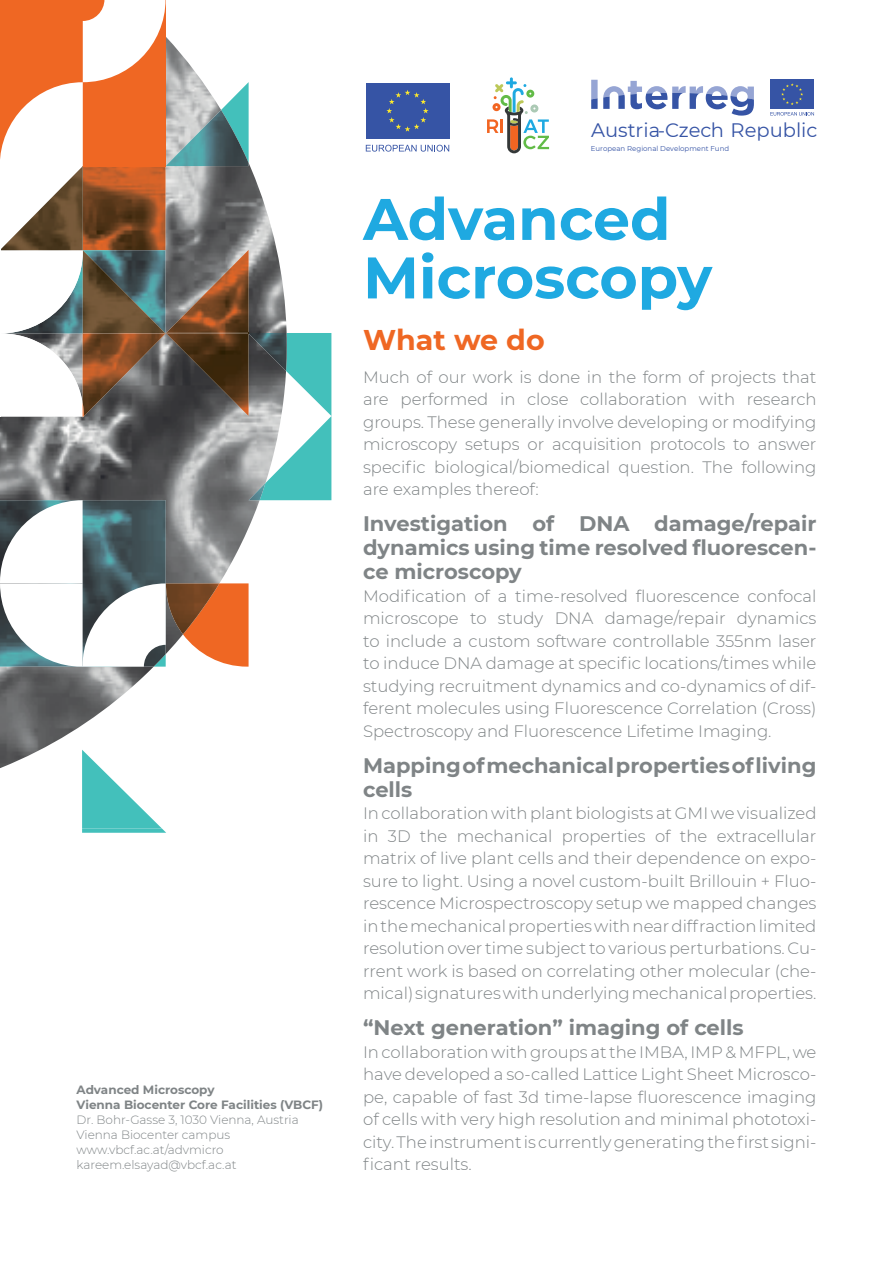
<style>
.page{position:relative;width:893px;height:1263px;background:#fff}
.page>*{position:absolute;margin:0;border:0;box-sizing:border-box;transform-origin:0 0}
.t1{font:700 58.5px/58.5px "Montserrat";color:#1fa9e1}
.t2{font:700 28.5px "Montserrat";color:#ef6723}
.t3{font:700 21px/24px "Montserrat";color:#7f8486;text-align:justify}
.t4{font:19.5px "Montserrat";color:#3654a5}
.t5{font:300 16.5px/22.5px "Montserrat";color:#7f8486;text-align:justify}
.t6{font:300 12px/15px "Montserrat";color:#7f8486}
.t7{font:700 12px/15px "Montserrat";color:#7f8486}
.t8{font:7.05px "Montserrat";color:#3654a5}
</style>
<div class="page">
<svg style="left:591px;top:80px;width:163px;height:36px"></svg>
<svg style="left:770px;top:79px;width:44px;height:37px"></svg>
<svg style="left:487px;top:77px;width:62px;height:76px"></svg>
<svg style="left:365px;top:83px;width:85px;height:69px"></svg>
<img style="left:0;top:166px;width:271px;height:488px">
<img style="left:166px;top:250px;width:83px;height:83px">
<svg style="left:0;top:500px;width:166px;height:167px"></svg>
<svg style="left:183px;top:583px;width:66px;height:84px"></svg>
<img style="left:166px;top:583px;width:53px;height:51px">
<img style="left:166px;top:333px;width:83px;height:83px">
<img style="left:83px;top:416px;width:83px;height:2px">
<svg style="left:0;top:0;width:166px;height:416px"></svg>
<svg style="left:221px;top:82px;width:28px;height:28px"></svg>
<img style="left:166px;top:110px;width:83px;height:56px">
<img style="left:249px;top:333px;width:11px;height:38px">
<svg style="left:260px;top:333px;width:71px;height:167px"></svg>
<img style="left:249px;top:483px;width:16px;height:17px">
<svg style="left:82px;top:750px;width:84px;height:83px"></svg>
<p class="t7" style="left:77px;top:1081px;width:248px">Advanced Microscopy<br>Vienna Biocenter Core Facilities (VBCF)</p>
<p class="t6" style="left:77px;top:1112px;width:224px">Dr. Bohr-Gasse 3, 1030 Vienna, Austria<br>Vienna Biocenter campus www.vbcf.ac.at/advmicro kareem.elsayad@vbcf.ac.at</p>
<p class="t4" style="left:591px;top:117px;width:228px">Austria-Czech Republic</p>
<p class="t8" style="left:591px;top:143px;width:140px">European Regional Development Fund</p>
<h1 class="t1" style="left:363px;top:187px;width:351px">Advanced<br>Microscopy</h1>
<h2 class="t2" style="left:363px;top:319px;width:183px">What we do</h2>
<p class="t5" style="left:363px;top:365px;width:455px">Much of our work is done in the form of projects that are performed in close collaboration with research groups. These generally involve developing or modifying microscopy setups or acquisition protocols to answer specific biological/biomedical question. The following are examples thereof:</p>
<p class="t3" style="left:363px;top:511px;width:455px">Investigation of DNA damage/repair dynamics using time resolved fluorescen&shy;ce microscopy</p>
<p class="t5" style="left:363px;top:584px;width:455px">Modification of a time-resolved fluorescence confocal microscope to study DNA damage/repair dynamics to include a custom software controllable 355nm laser to induce DNA damage at specific locations/times while studying recruitment dynamics and co-dynamics of dif&shy;ferent molecules using Fluorescence Correlation (Cross)<br>Spectroscopy and Fluorescence Lifetime Imaging.</p>
<p class="t3" style="left:363px;top:752px;width:455px">Mapping of mechanical properties of living cells</p>
<p class="t5" style="left:363px;top:802px;width:455px">In collaboration with plant biologists at GMI we visualized in 3D the mechanical properties of the extracellular matrix of live plant cells and their dependence on expo&shy;sure to light. Using a novel custom-built Brillouin + Fluo&shy;rescence Microspectroscopy setup we mapped changes in the mechanical properties with near diffraction limited resolution over time subject to various perturbations. Cu&shy;rrent work is based on correlating other molecular (che&shy;mical) signatures with underlying mechanical properties.</p>
<p class="t3" style="left:363px;top:1015px;width:382px">“Next generation” imaging of cells</p>
<p class="t5" style="left:363px;top:1040px;width:455px">In collaboration with groups at the IMBA, IMP &amp; MFPL, we have developed a so-called Lattice Light Sheet Microsco&shy;pe, capable of fast 3d time-lapse fluorescence imaging of cells with very high resolution and minimal phototoxi&shy;city. The instrument is currently generating the first signi&shy;ficant results.</p>
</div>
